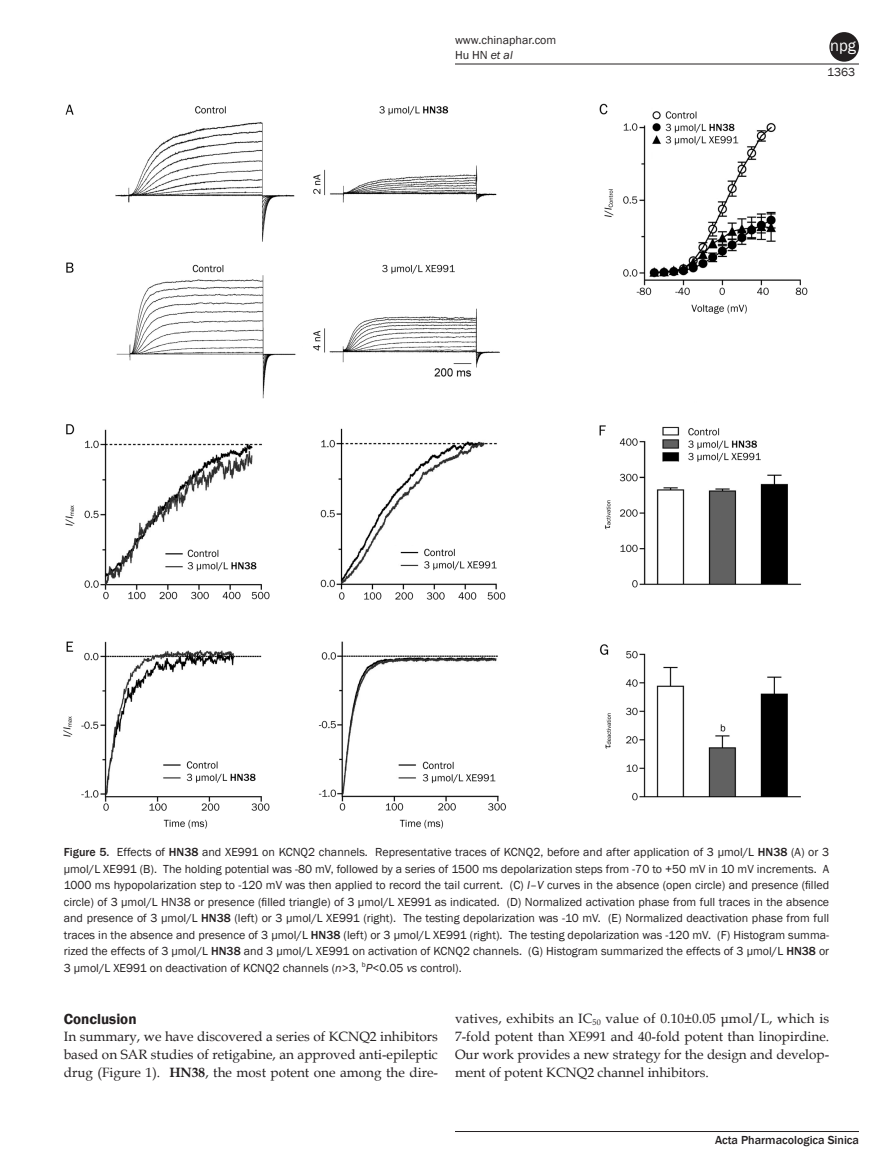
<style>
.page{position:relative;width:893px;height:1170px;background:#fff}
.page>*{position:absolute;margin:0;border:0;box-sizing:border-box;transform-origin:0 0}
.t1{font:16.5px "Franklin Gothic";color:#fff}
.一级标题{font:600 15px "Franklin Gothic";color:#231f20}
.无段头空英文正文{font:13.5px/18px "Book Antiqua";color:#231f20;text-align:justify}
.图表注{font:12px/16.5px "Franklin Gothic";color:#231f20}
.t2{font:500 12px "Franklin Gothic";color:#231f20}
.s1{font-style:italic}
.s2{font-weight:500}
.s3{font-weight:700}
</style>
<div class="page">
<hr style="left:455px;top:64px;width:404px;height:1px;background:#231f20">
<hr style="left:455px;top:1131px;width:404px;height:1px;background:#231f20">
<div style="left:829px;top:32px;width:30px;height:30px;background:#231f20;border-radius:50%"></div>
<img style="left:64px;top:103px;width:744px;height:726px">
<p class="图表注" style="left:455px;top:32px;width:103px;line-height:15px">www.chinaphar.com<br>Hu HN <span class="s1">et al</span></p>
<h1 class="t1" style="left:830px;top:35px;width:27px">npg</h1>
<p class="图表注" style="left:827px;top:64px;width:30px">1363</p>
<p class="图表注" style="left:64px;top:844px;width:767px;text-align:justify"><span class="s2">Figure 5.</span> Effects of <span class="s2">HN38</span> and XE991 on KCNQ2 channels. Representative traces of KCNQ2, before and after application of 3 μmol/L <span class="s2">HN38</span> (A) or 3 μmol/L XE991 (B). The holding potential was -80 mV, followed by a series of 1500 ms depolarization steps from -70 to +50 mV in 10 mV increments. A 1000 ms hypopolarization step to -120 mV was then applied to record the tail current. (C) <span class="s1">I</span>–<span class="s1">V</span> curves in the absence (open circle) and presence (filled circle) of 3 μmol/L HN38 or presence (filled triangle) of 3 μmol/L XE991 as indicated. (D) Normalized activation phase from full traces in the absence and presence of 3 μmol/L <span class="s2">HN38</span> (left) or 3 μmol/L XE991 (right). The testing depolarization was -10 mV. (E) Normalized deactivation phase from full traces in the absence and presence of 3 μmol/L <span class="s2">HN38</span> (left) or 3 μmol/L XE991 (right). The testing depolarization was -120 mV. (F) Histogram summa&shy;rized the effects of 3 μmol/L <span class="s2">HN38</span> and 3 μmol/L XE991 on activation of KCNQ2 channels. (G) Histogram summarized the effects of 3 μmol/L <span class="s2">HN38</span> or 3 μmol/L XE991 on deactivation of KCNQ2 channels (<span class="s1">n</span>&gt;3, <sup>b</sup><span class="s1">P</span>&lt;0.05 <span class="s1">vs</span> control).</p>
<p class="一级标题" style="left:64px;top:1009px;width:74px">Conclusion</p>
<p class="无段头空英文正文" style="left:64px;top:1026px;width:376px">In summary, we have discovered a series of KCNQ2 inhibitors based on SAR studies of retigabine, an approved anti-epileptic drug (Figure 1). <span class="s3">HN38</span>, the most potent one among the dire-</p>
<p class="无段头空英文正文" style="left:455px;top:1008px;width:376px">vatives, exhibits an IC<sub>50</sub> value of 0.10±0.05 μmol/L, which is 7-fold potent than XE991 and 40-fold potent than linopirdine.<br>Our work provides a new strategy for the design and develop&shy;ment of potent KCNQ2 channel inhibitors.</p>
<p class="t2" style="left:715px;top:1132px;width:145px">Acta Pharmacologica Sinica</p>
</div>
